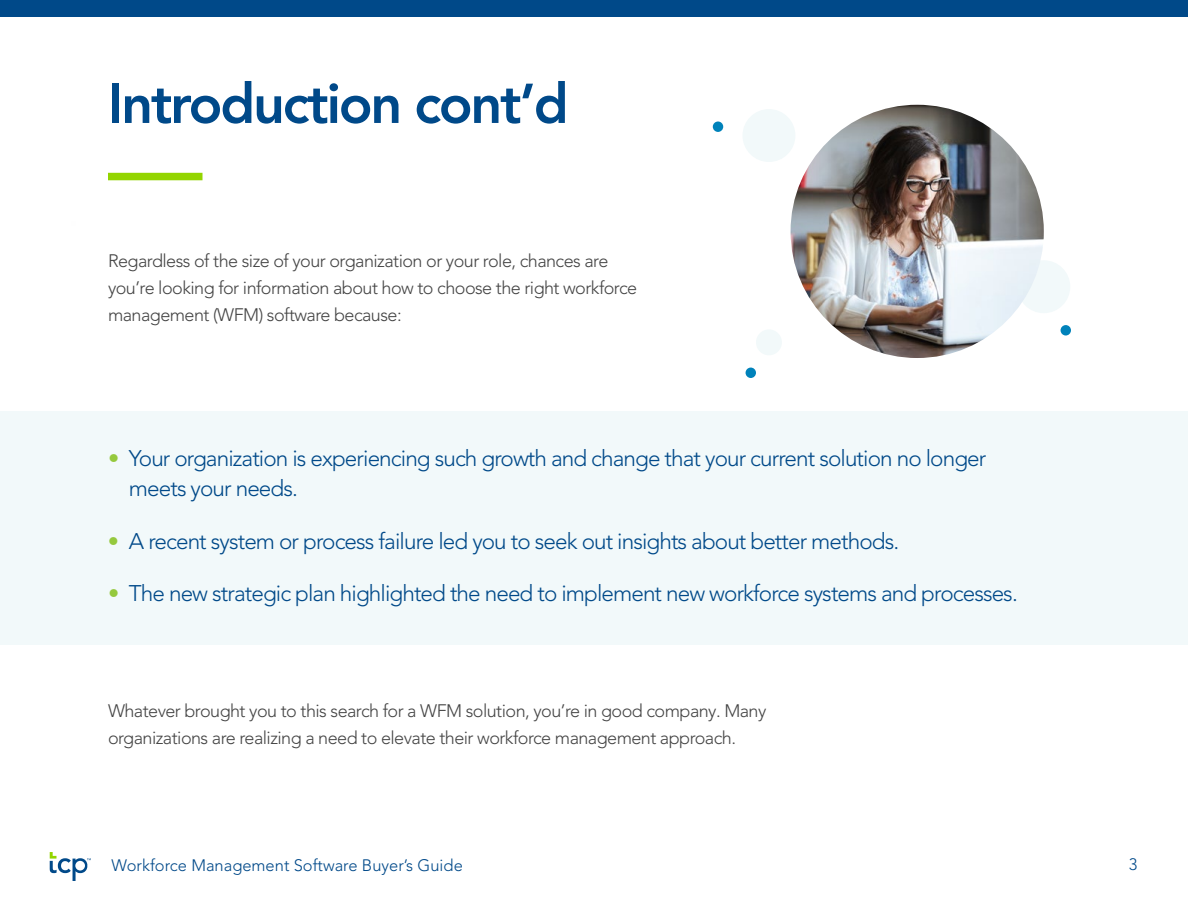
<style>
.page{position:relative;width:1188px;height:918px;background:#fff}
.page>*{position:absolute;margin:0;border:0;box-sizing:border-box;transform-origin:0 0}
.t1{font:800 55.5px "Avenir LT Pro";letter-spacing:-.04em;color:#004989}
.t2{font:300 22.5px/30px "Avenir LT Pro";letter-spacing:-.04em;color:#004989}
.t3{font:300 18px/27px "Avenir LT Pro";letter-spacing:-.03em;color:#444}
.t4{font:300 16.5px "Avenir LT Pro";color:#004989}
.s1{color:#95c93d}
</style>
<div class="page">
<svg style="left:50px;top:852px;width:41px;height:29px"></svg>
<div style="left:0;top:0;width:1188px;height:16px;background:#004989"></div>
<div style="left:0;top:411px;width:1188px;height:234px;background:#f2f9fa"></div>
<div style="left:713px;top:122px;width:10px;height:10px;background:#0082ba;border-radius:50%"></div>
<div style="left:108px;top:173px;width:94px;height:7px;background:#93d500"></div>
<div style="left:746px;top:368px;width:10px;height:10px;background:#0082ba;border-radius:50%"></div>
<div style="left:756px;top:329px;width:26px;height:26px;background:#f2f9fa;border-radius:50%"></div>
<div style="left:1017px;top:260px;width:53px;height:53px;background:#f2f9fa;border-radius:50%"></div>
<div style="left:743px;top:109px;width:52px;height:53px;background:#f2f9fa;border-radius:50%"></div>
<div style="left:1061px;top:325px;width:10px;height:11px;background:#0082ba;border-radius:50%"></div>
<img style="left:791px;top:105px;width:253px;height:253px;border-radius:127px">
<h1 class="t1" style="left:108px;top:71px;width:462px">Introduction cont’d</h1>
<p class="t3" style="left:108px;top:248px;width:531px">Regardless of the size of your organization or your role, chances are you’re looking for information about how to choose the right workforce management (WFM) software because:</p>
<p class="t2" style="left:129px;top:443px;width:859px;text-indent:-21px"><span class="s1">•</span> Your organization is experiencing such growth and change that your current solution no longer meets your needs.</p>
<p class="t2" style="left:108px;top:526px;width:793px"><span class="s1">•</span> A recent system or process failure led you to seek out insights about better methods.</p>
<p class="t2" style="left:108px;top:578px;width:911px"><span class="s1">•</span> The new strategic plan highlighted the need to implement new workforce systems and processes.</p>
<p class="t3" style="left:108px;top:697px;width:660px">Whatever brought you to this search for a WFM solution, you’re in good company. Many organizations are realizing a need to elevate their workforce management approach.</p>
<p class="t4" style="left:112px;top:855px;width:353px">Workforce Management Software Buyer’s Guide</p>
<p class="t4" style="left:1129px;top:855px;width:10px">3</p>
</div>
